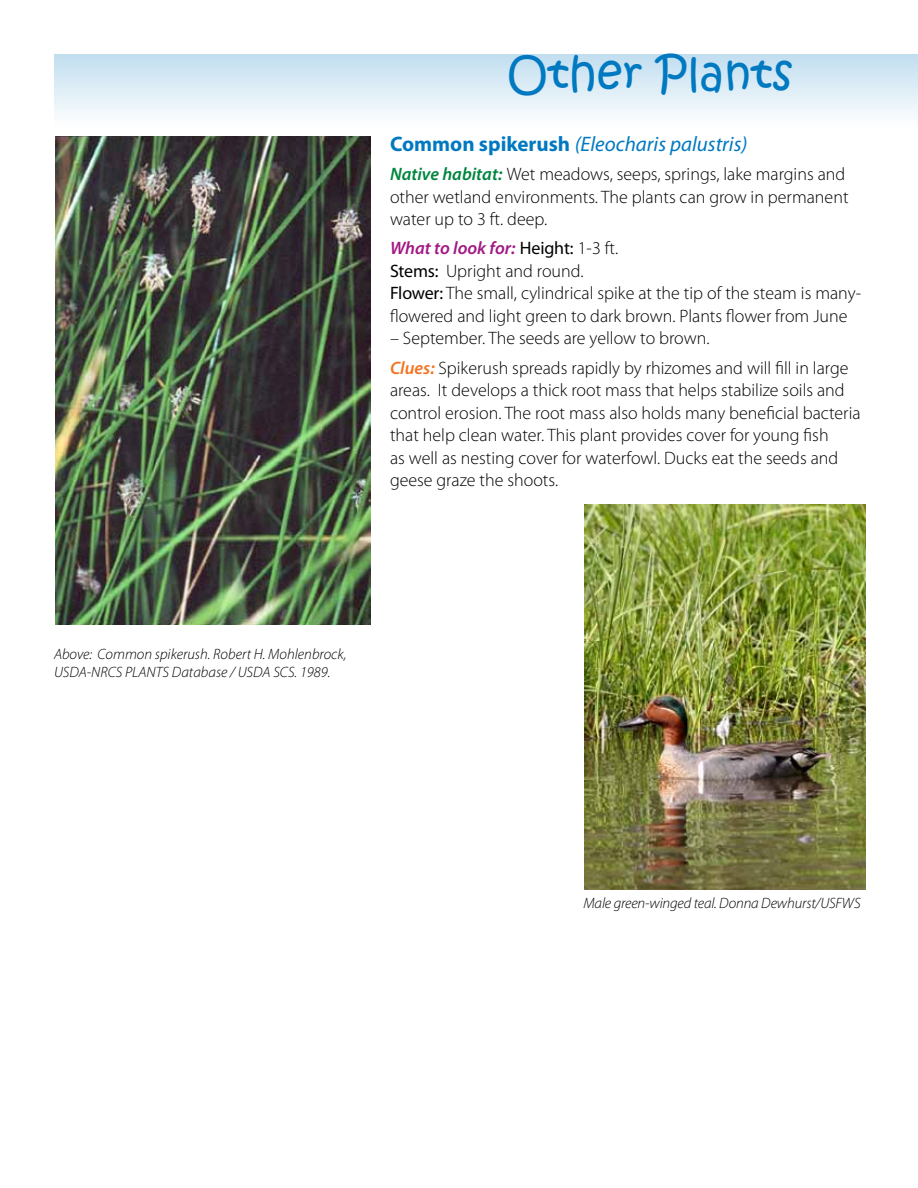
<style>
.page{position:relative;width:918px;height:1188px;background:#fff}
.page>*{position:absolute;margin:0;border:0;box-sizing:border-box;transform-origin:0 0}
.t1{font:45px "Kristen ITC";color:#0079c1}
.t2{font:italic 21px "Myriad Pro";color:#0079c1}
.t3{font:300 18px/22.5px "Myriad Pro";color:#000}
.t4{font:italic 300 15px/18px "Myriad Pro";color:#000}
.s1{font-weight:700;font-style:normal}
.s2{font-weight:600;font-style:italic;color:#00853f}
.s3{font-weight:600;font-style:italic;color:#a21984}
.s4{font-weight:400}
.s5{font-weight:600;font-style:italic;color:#f37321}
</style>
<div class="page">
<div style="left:54px;top:54px;width:864px;height:74px;background:linear-gradient(to bottom,#c1deef,#fffefe)"></div>
<img style="left:585px;top:505px;width:280px;height:385px">
<img style="left:55px;top:136px;width:315px;height:488px">
<h1 class="t1" style="left:508px;top:43px;width:287px">Other Plants</h1>
<p class="t2" style="left:390px;top:131px;width:359px"><span class="s1">Common spikerush</span> (Eleocharis palustris)</p>
<p class="t3" style="left:390px;top:163px;width:460px"><span class="s2">Native habitat:</span> Wet meadows, seeps, springs, lake margins and other wetland environments. The plants can grow in permanent water up to 3 ft. deep.</p>
<p class="t3" style="left:390px;top:237px;width:473px"><span class="s3">What to look for:</span> <span class="s4">Height:</span> 1-3 ft.<br><span class="s4">Stems:</span> Upright and round.<br><span class="s4">Flower:</span> The small, cylindrical spike at the tip of the steam is many&shy;flowered and light green to dark brown. Plants flower from June</p>
<p class="t3" style="left:390px;top:323px;width:460px;line-height:29.2px">– September. The seeds are yellow to brown.<br><span class="s5">Clues:</span> Spikerush spreads rapidly by rhizomes and will fill in large</p>
<p class="t3" style="left:390px;top:379px;width:472px">areas. It develops a thick root mass that helps stabilize soils and control erosion. The root mass also holds many beneficial bacteria that help clean water. This plant provides cover for young fish<br>as well as nesting cover for waterfowl. Ducks eat the seeds and geese graze the shoots.</p>
<p class="t4" style="left:54px;top:645px;width:294px">Above: Common spikerush. Robert H. Mohlenbrock,<br>USDA-NRCS PLANTS Database / USDA SCS. 1989.</p>
<p class="t4" style="left:584px;top:894px;width:279px">Male green-winged teal. Donna Dewhurst/USFWS</p>
</div>
